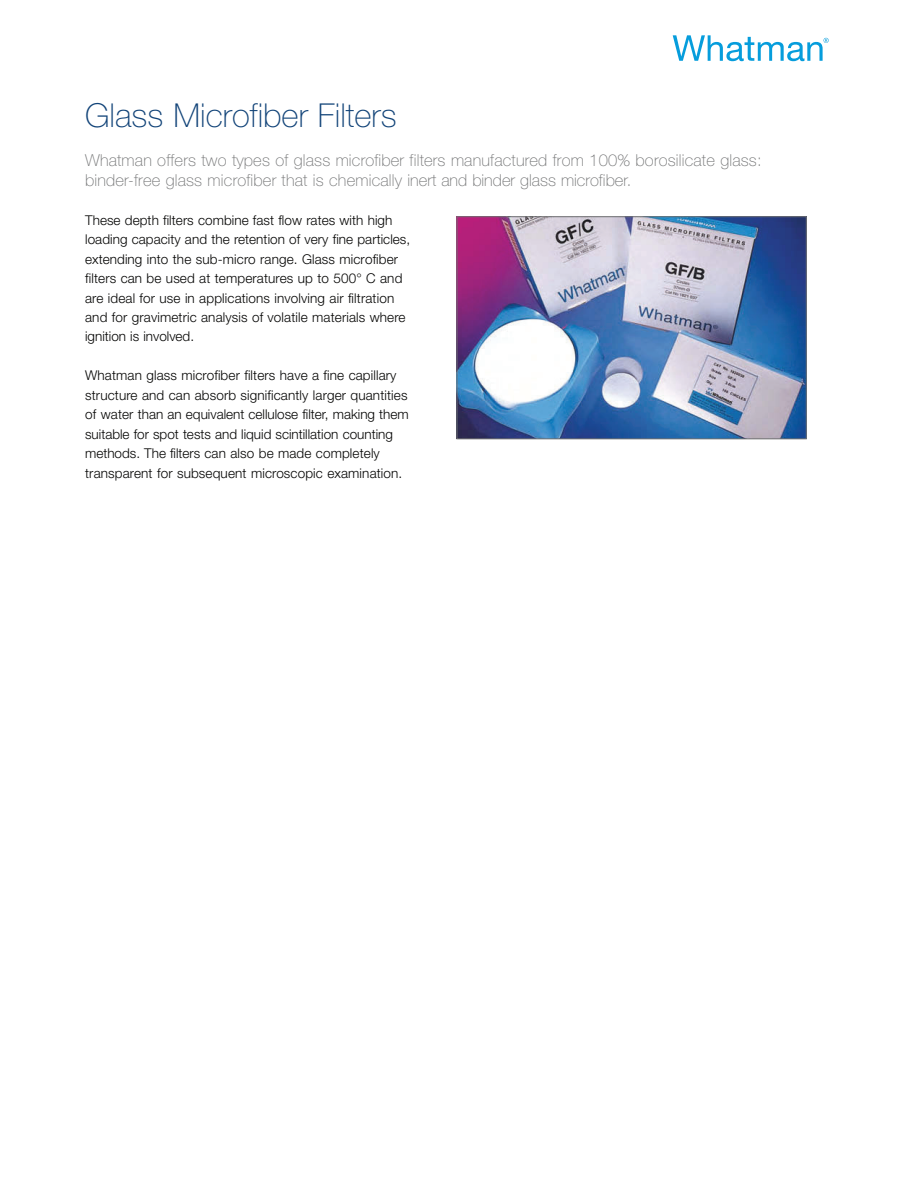
<style>
.page{position:relative;width:900px;height:1200px;background:#fff}
.page>*{position:absolute;margin:0;border:0;box-sizing:border-box;transform-origin:0 0}
.t1{font:100 33px "Helvetica Neue";color:#114378}
.t2{font:100 16.5px/19.5px "Helvetica Neue";letter-spacing:.01em;color:#707172}
.t3{font:300 13.5px/19.5px "Helvetica Neue";letter-spacing:.01em;color:#050504}
</style>
<div class="page">
<svg style="left:673px;top:35px;width:156px;height:26px"></svg>
<img style="left:459px;top:219px;width:345px;height:218px">
<div style="left:457px;top:217px;width:349px;height:222px;border:1px solid #707172"></div>
<h1 class="t1" style="left:85px;top:96px;width:313px">Glass Microfiber Filters</h1>
<p class="t2" style="left:85px;top:150px;width:678px">Whatman offers two types of glass microfiber filters manufactured from 100% borosilicate glass: binder-free glass microfiber that is chemically inert and binder glass microfiber.</p>
<p class="t3" style="left:85px;top:210px;width:327px">These depth filters combine fast flow rates with high loading capacity and the retention of very fine particles, extending into the sub-micro range. Glass microfiber filters can be used at temperatures up to 500° C and are ideal for use in applications involving air filtration and for gravimetric analysis of volatile materials where ignition is involved.</p>
<p class="t3" style="left:85px;top:366px;width:325px">Whatman glass microfiber filters have a fine capillary structure and can absorb significantly larger quantities of water than an equivalent cellulose filter, making them suitable for spot tests and liquid scintillation counting methods. The filters can also be made completely transparent for subsequent microscopic examination.</p>
</div>
